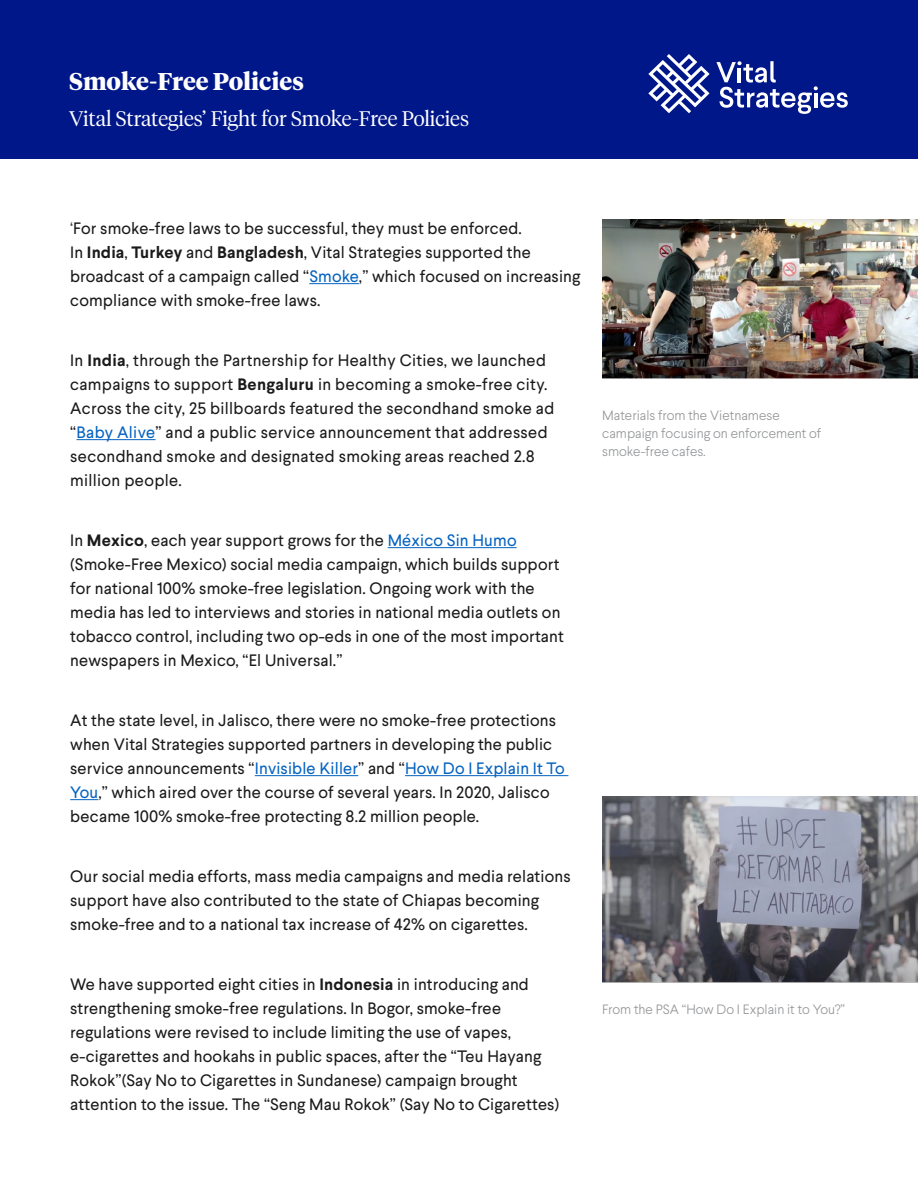
<style>
.page{position:relative;width:918px;height:1188px;background:#fff}
.page>*{position:absolute;margin:0;border:0;box-sizing:border-box;transform-origin:0 0}
.t1{font:700 24.15px "Tiempos Headline";color:#fff}
.t2{font:300 21px "Tiempos Headline";color:#fff}
.t3{font:16.5px/24px "Larsseit";letter-spacing:.01em;color:#1a1a1a}
.t4{font:300 13.5px/18px "Larsseit";color:#939598}
.s1{color:#414042}
.s2{font-weight:700}
.s3{color:#0563c1}
</style>
<div class="page">
<div style="left:0;top:0;width:918px;height:159px;background:#001789"></div>
<hr style="left:309px;top:283px;width:50px;height:1px;background:#0563c1">
<hr style="left:77px;top:439px;width:79px;height:1px;background:#0563c1">
<hr style="left:388px;top:547px;width:129px;height:1px;background:#0563c1">
<hr style="left:255px;top:775px;width:103px;height:1px;background:#0563c1">
<hr style="left:405px;top:775px;width:163px;height:1px;background:#0563c1">
<svg style="left:70px;top:799px;width:28px;height:1px"></svg>
<img style="left:602px;top:219px;width:316px;height:160px">
<img style="left:602px;top:796px;width:316px;height:186px">
<svg style="left:648px;top:54px;width:62px;height:59px"></svg>
<svg style="left:716px;top:61px;width:132px;height:53px"></svg>
<h1 class="t1" style="left:69px;top:64px;width:236px">Smoke-Free Policies</h1>
<p class="t2" style="left:69px;top:104px;width:402px">Vital Strategies’ Fight for Smoke-Free Policies</p>
<p class="t3" style="left:70px;top:216px;width:512px"><span class="s1">‘</span>For smoke-free laws to be successful, they must be enforced.<br>In <span class="s2">India</span>, <span class="s2">Turkey</span> and <span class="s2">Bangladesh</span>, Vital Strategies supported the broadcast of a campaign called “<span class="s3">Smoke</span>,” which focused on increasing compliance with smoke-free laws.</p>
<p class="t3" style="left:70px;top:348px;width:486px">In <span class="s2">India</span>, through the Partnership for Healthy Cities, we launched campaigns to support <span class="s2">Bengaluru</span> in becoming a smoke-free city.<br>Across the city, 25 billboards featured the secondhand smoke ad “<span class="s3">Baby Alive</span>” and a public service announcement that addressed secondhand smoke and designated smoking areas reached 2.8 million people.</p>
<p class="t3" style="left:70px;top:528px;width:495px">In <span class="s2">Mexico</span>, each year support grows for the <span class="s3">México Sin Humo </span>(Smoke-Free Mexico) social media campaign, which builds support for national 100% smoke-free legislation. Ongoing work with the media has led to interviews and stories in national media outlets on tobacco control, including two op-eds in one of the most important newspapers in Mexico, “El Universal.”</p>
<p class="t3" style="left:70px;top:708px;width:496px">At the state level, in Jalisco, there were no smoke-free protections when Vital Strategies supported partners in developing the public service announcements “<span class="s3">Invisible Killer</span>” and “<span class="s3">How Do I Explain It To You</span>,” which aired over the course of several years. In 2020, Jalisco became 100% smoke-free protecting 8.2 million people.</p>
<p class="t3" style="left:70px;top:864px;width:502px">Our social media efforts, mass media campaigns and media relations support have also contributed to the state of Chiapas becoming smoke-free and to a national tax increase of 42% on cigarettes.</p>
<p class="t3" style="left:70px;top:972px;width:491px">We have supported eight cities in <span class="s2">Indonesia</span> in introducing and strengthening smoke-free regulations. In Bogor, smoke-free regulations were revised to include limiting the use of vapes, e-cigarettes and hookahs in public spaces, after the “Teu Hayang Rokok”(Say No to Cigarettes in Sundanese) campaign brought attention to the issue. The “Seng Mau Rokok” (Say No to Cigarettes)</p>
<p class="t4" style="left:602px;top:406px;width:220px">Materials from the Vietnamese campaign focusing on enforcement of smoke-free cafes.</p>
<p class="t4" style="left:602px;top:1000px;width:244px">From the PSA “How Do I Explain it to You?”</p>
</div>
